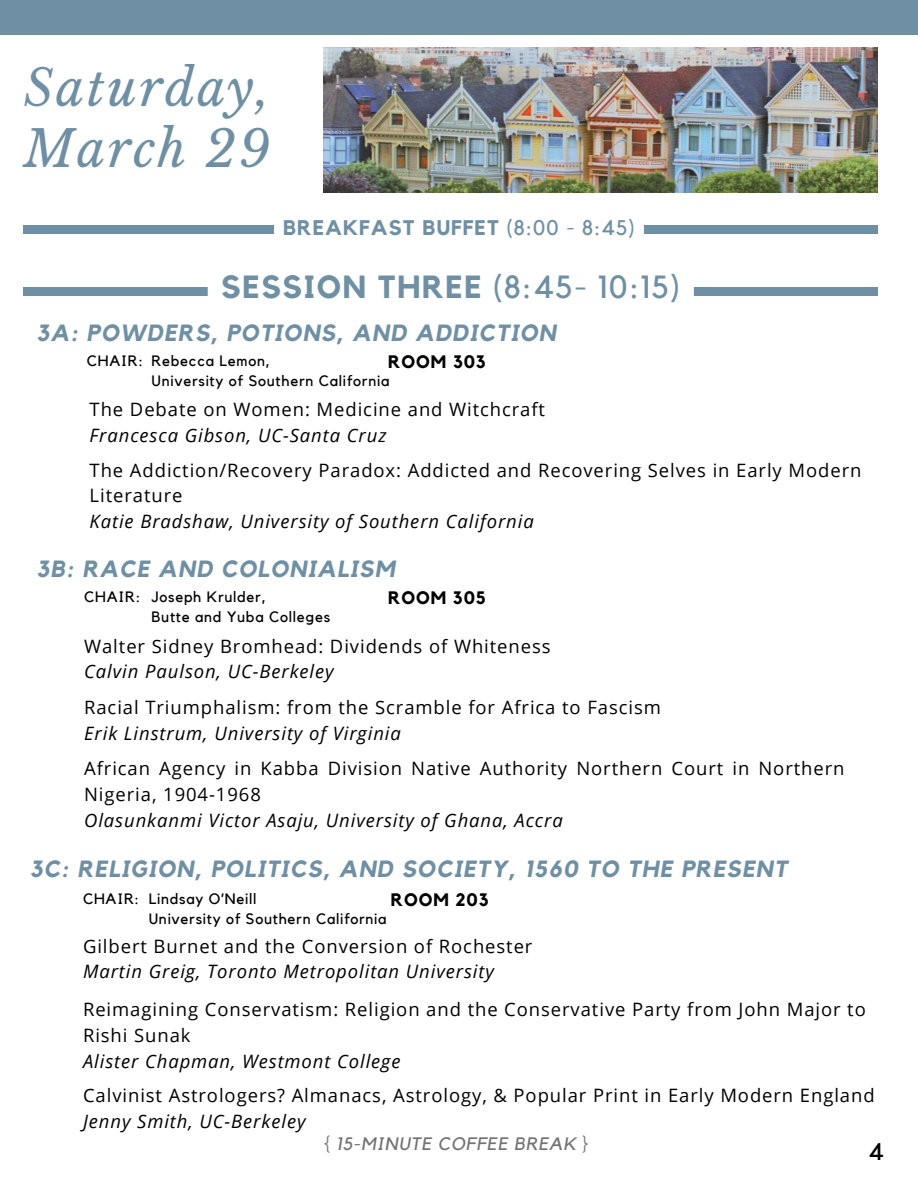
<style>
.page{position:relative;width:918px;height:1188px;background:#fff}
.page>*{position:absolute;margin:0;border:0;box-sizing:border-box;transform-origin:0 0}
.t1{font:italic 49.8px/61.3px "Libre Baskerville";letter-spacing:.05em;color:#6f90a4}
.t2{font:700 31.95px "Kollektif";letter-spacing:.05em;color:#6f90a4}
.t3{font:24px "Kollektif";color:#000}
.t4{font:italic 700 23.4px "Kollektif";letter-spacing:.05em;color:#6f90a4}
.t5{font:700 21.15px "Kollektif";letter-spacing:.05em;color:#6f90a4}
.t6{font:18.45px/25.8px "Open Sans";letter-spacing:.05em;color:#000}
.t7{font:italic 18.45px "Open Sans";letter-spacing:.05em;color:#000}
.t8{font:italic 18px "Kollektif";letter-spacing:.05em;color:#737373}
.t9{font:700 18px "Kollektif";letter-spacing:.05em;color:#000}
.t10{font:15px "Kollektif";letter-spacing:.05em;color:#000}
.s1{font-weight:400}
.s2{font-style:normal}
</style>
<div class="page">
<img style="left:323px;top:48px;width:555px;height:144px">
<div style="left:0;top:0;width:918px;height:35px;background:#6f90a4"></div>
<div style="left:24px;top:288px;width:854px;height:8px;background:#6f90a4"></div>
<div style="left:208px;top:287px;width:486px;height:9px;background:#fff"></div>
<div style="left:24px;top:225px;width:854px;height:8px;background:#6f90a4"></div>
<div style="left:274px;top:225px;width:370px;height:8px;background:#fff"></div>
<h4 class="t1" style="left:24px;top:58px;width:248px">Saturday,<br>March 29</h4>
<h1 class="t5" style="left:283px;top:218px;width:353px">BREAKFAST BUFFET <span class="s1">(8:00 - 8:45)</span></h1>
<p class="t2" style="left:221px;top:272px;width:460px">SESSION THREE <span class="s1">(8:45- 10:15)</span></p>
<p class="t4" style="left:37px;top:322px;width:521px">3A: POWDERS, POTIONS, AND ADDICTION</p>
<h5 class="t10" style="left:87px;top:353px;width:58px">CHAIR:</h5>
<p class="t10" style="left:152px;top:353px;width:120px">Rebecca Lemon,</p>
<p class="t9" style="left:388px;top:353px;width:99px">ROOM 303</p>
<p class="t10" style="left:152px;top:374px;width:239px">University of Southern California</p>
<h2 class="t6" style="left:90px;top:396px;width:457px">The Debate on Women: Medicine and Witchcraft</h2>
<p class="t7" style="left:90px;top:422px;width:298px">Francesca Gibson, UC-Santa Cruz</p>
<h3 class="t6" style="left:90px;top:457px;width:773px;line-height:25.3px">The Addiction/Recovery Paradox: Addicted and Recovering Selves in Early Modern<br>Literature</h3>
<p class="t7" style="left:90px;top:508px;width:446px">Katie Bradshaw, University of Southern California</p>
<p class="t4" style="left:37px;top:559px;width:360px">3B: RACE AND COLONIALISM</p>
<h3 class="t9" style="left:388px;top:589px;width:99px">ROOM 305</h3>
<p class="t6" style="left:84px;top:633px;width:468px">Walter Sidney Bromhead: Dividends of Whiteness</p>
<p class="t7" style="left:84px;top:659px;width:251px">Calvin Paulson, UC-Berkeley</p>
<h5 class="t6" style="left:84px;top:694px;width:578px">Racial Triumphalism: from the Scramble for Africa to Fascism</h5>
<p class="t7" style="left:84px;top:720px;width:318px">Erik Linstrum, University of Virginia</p>
<p class="t6" style="left:84px;top:755px;width:762px">African Agency in Kabba Division Native Authority Northern Court in Northern<br>Nigeria, 1904-1968</p>
<p class="t7" style="left:84px;top:807px;width:480px">Olasunkanmi Victor Asaju, University of Ghana, Accra</p>
<p class="t10" style="left:84px;top:590px;width:58px">CHAIR:</p>
<p class="t10" style="left:152px;top:590px;width:116px">Joseph Krulder,</p>
<p class="t10" style="left:152px;top:610px;width:180px">Butte and Yuba Colleges</p>
<p class="t4" style="left:30px;top:859px;width:759px">3C: RELIGION, POLITICS, AND SOCIETY, 1560 TO THE PRESENT</p>
<h3 class="t9" style="left:391px;top:891px;width:99px">ROOM 203</h3>
<p class="t6" style="left:83px;top:933px;width:451px">Gilbert Burnet and the Conversion of Rochester</p>
<p class="t7" style="left:83px;top:959px;width:412px">Martin Greig, Toronto Metropolitan University</p>
<p class="t6" style="left:83px;top:996px;width:784px">Reimagining Conservatism: Religion and the Conservative Party from John Major to<br>Rishi Sunak</p>
<h5 class="t7" style="left:83px;top:1048px;width:319px">Alister Chapman, Westmont College</h5>
<p class="t6" style="left:83px;top:1082px;width:793px">Calvinist Astrologers? Almanacs, Astrology, &amp; Popular Print in Early Modern England</p>
<p class="t7" style="left:83px;top:1108px;width:224px">Jenny Smith, UC-Berkeley</p>
<p class="t10" style="left:83px;top:892px;width:58px">CHAIR:</p>
<p class="t10" style="left:149px;top:892px;width:109px">Lindsay O’Neill</p>
<p class="t10" style="left:149px;top:912px;width:239px">University of Southern California</p>
<p class="t8" style="left:324px;top:1135px;width:265px"><span class="s2">{</span> 15-MINUTE COFFEE BREAK <span class="s2">}</span></p>
<p class="t3" style="left:869px;top:1140px;width:17px">4</p>
</div>
